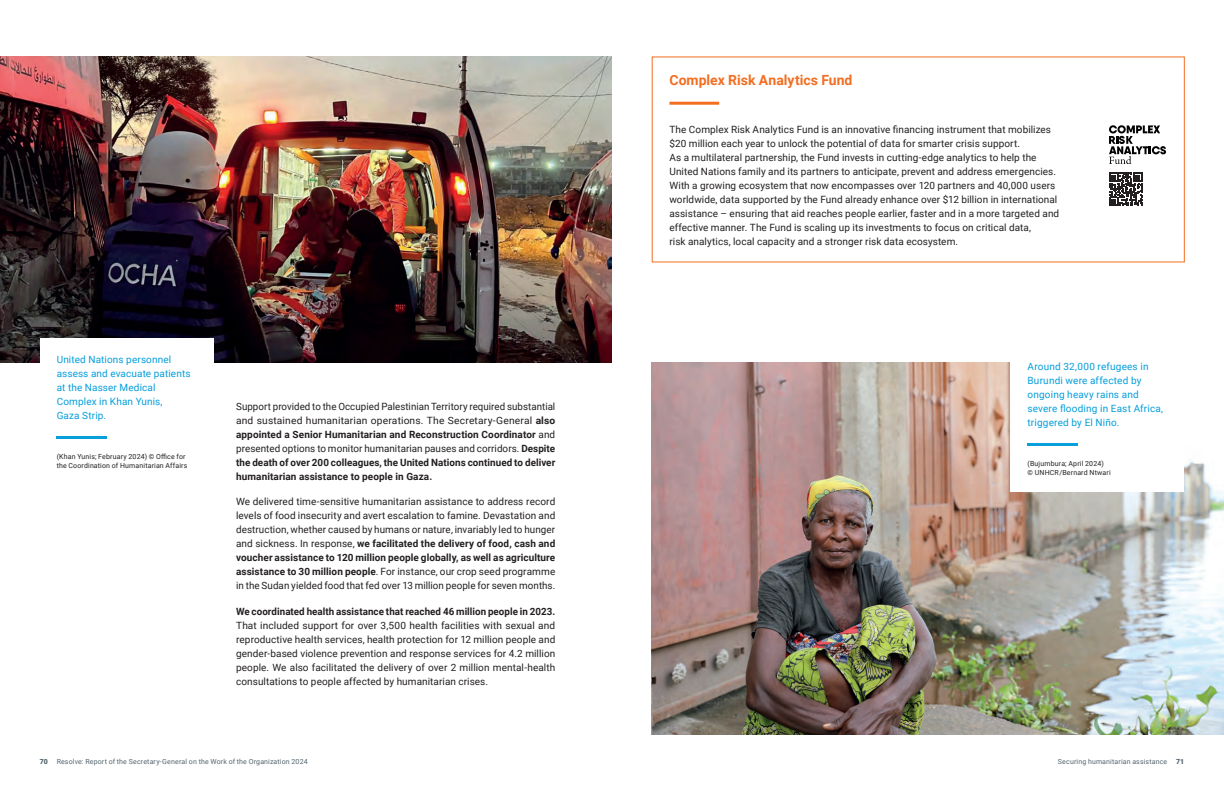
<style>
.page{position:relative;width:1224px;height:792px;background:#fff}
.page>*{position:absolute;margin:0;border:0;box-sizing:border-box;transform-origin:0 0}
.Highlight_Title_across_page{font:700 14px "Roboto";color:#f36e21}
.Body_copy{font:10px/14px "Roboto";letter-spacing:.005em;color:#231f20;text-align:justify}
.TX_justified{font:10px/14px "Roboto";letter-spacing:.005em;color:#231f20}
.Caption_blue_text{font:10px/14px "Roboto";letter-spacing:.015em;color:#069edb}
.Caption_copyright_black{font:7px/9px "Roboto";letter-spacing:.02em;color:#231f20}
.t1{font:7px "Roboto";letter-spacing:.02em;color:#53656e}
.t2{font:900 7px "Roboto";color:#53656e}
.s1{font-weight:700}
</style>
<div class="page">
<img style="left:0;top:57px;width:612px;height:306px">
<img style="left:652px;top:363px;width:572px;height:371px">
<div style="left:1011px;top:346px;width:173px;height:146px;background:#fff"></div>
<hr style="left:1028px;top:444px;width:50px;height:2px;background:#069edb">
<div style="left:40px;top:338px;width:173px;height:147px;background:#fff"></div>
<hr style="left:57px;top:436px;width:50px;height:3px;background:#069edb">
<hr style="left:669px;top:102px;width:50px;height:3px;background:#f36e21">
<svg style="left:1109px;top:125px;width:57px;height:81px"></svg>
<p class="Caption_blue_text" style="left:57px;top:352px;width:135px">United Nations personnel assess and evacuate patients at the Nasser Medical<br>Complex in Khan Yunis,<br>Gaza Strip.</p>
<p class="Caption_copyright_black" style="left:57px;top:451px;width:132px">(Khan Yunis; February 2024) © Office for the Coordination of Humanitarian Affairs</p>
<p class="Body_copy" style="left:236px;top:399px;width:321px">Support provided to the Occupied Palestinian Territory required substantial and sustained humanitarian operations. The Secretary-General <span class="s1">also appointed a Senior Humanitarian and Reconstruction Coordinator</span> and presented options to monitor humanitarian pauses and corridors. <span class="s1">Despite the death of over 200 colleagues, the United Nations continued to deliver humanitarian assistance to people in Gaza.</span></p>
<p class="Body_copy" style="left:236px;top:494px;width:321px">We delivered time-sensitive humanitarian assistance to address record levels of food insecurity and avert escalation to famine. Devastation and destruction, whether caused by humans or nature, invariably led to hunger and sickness. In response, <span class="s1">we facilitated the delivery of food, cash and voucher assistance to 120 million people globally, as well as agriculture assistance to 30 million people</span>. For instance, our crop seed programme in the Sudan yielded food that fed over 13 million people for seven months.</p>
<p class="Body_copy" style="left:236px;top:604px;width:321px"><span class="s1">We coordinated health assistance that reached 46 million people in 2023.<br></span>That included support for over 3,500 health facilities with sexual and reproductive health services, health protection for 12 million people and gender-based violence prevention and response services for 4.2 million people. We also facilitated the delivery of over 2 million mental-health consultations to people affected by humanitarian crises.</p>
<p class="Highlight_Title_across_page" style="left:669px;top:70px;width:185px">Complex Risk Analytics Fund</p>
<p class="TX_justified" style="left:669px;top:122px;width:391px">The Complex Risk Analytics Fund is an innovative financing instrument that mobilizes $20 million each year to unlock the potential of data for smarter crisis support.<br>As a multilateral partnership, the Fund invests in cutting-edge analytics to help the United Nations family and its partners to anticipate, prevent and address emergencies.<br>With a growing ecosystem that now encompasses over 120 partners and 40,000 users worldwide, data supported by the Fund already enhance over $12 billion in international assistance – ensuring that aid reaches people earlier, faster and in a more targeted and effective manner. The Fund is scaling up its investments to focus on critical data,<br>risk analytics, local capacity and a stronger risk data ecosystem.</p>
<p class="Caption_blue_text" style="left:1028px;top:359px;width:137px">Around 32,000 refugees in<br>Burundi were affected by ongoing heavy rains and severe flooding in East Africa, triggered by El Niño.</p>
<p class="Caption_copyright_black" style="left:1028px;top:459px;width:85px">(Bujumbura; April 2024) © UNHCR/Bernard Ntwari</p>
<p class="t2" style="left:40px;top:756px;width:10px">70</p>
<p class="t1" style="left:57px;top:756px;width:253px">Resolve: Report of the Secretary-General on the Work of the Organization 2024</p>
<p class="t1" style="left:1058px;top:756px;width:111px">Securing humanitarian assistance</p>
<p class="t2" style="left:1176px;top:756px;width:10px">71</p>
</div>
